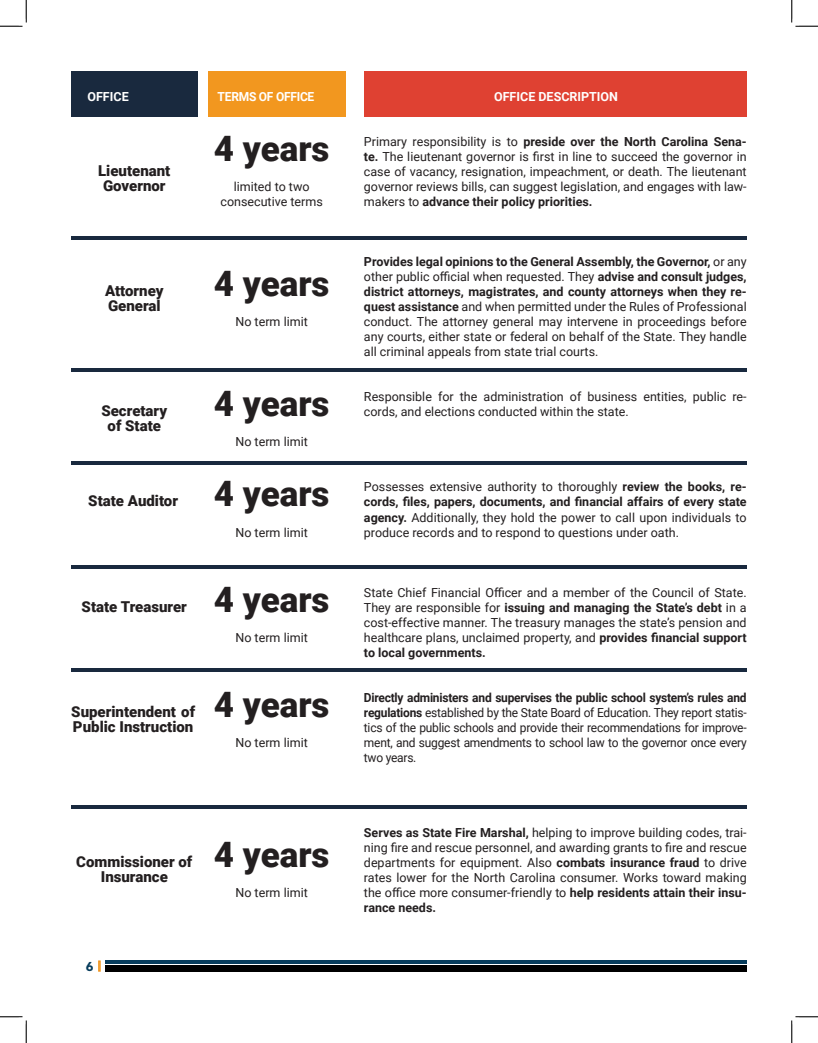
<style>
.page{position:relative;width:818px;height:1043px;background:#fff}
.page>*{position:absolute;margin:0;border:0;box-sizing:border-box;transform-origin:0 0}
.t1{font:900 35px "Roboto";color:#231f20}
.t2{font:900 15px/15px "Roboto";color:#231f20}
.t3{font:12.5px/15px "Roboto";color:#231f20;text-align:justify}
.t4{font:12.5px/15px "Roboto";color:#231f20;text-align:justify;scale:.96 1}
.t5{font:700 12.5px "Roboto";color:#fff}
.t6{font:700 12.5px "Roboto";letter-spacing:-.02em;color:#fff;scale:.96 1}
.t7{font:700 12.5px "Azo Sans";color:#073c5c}
.s1{font-weight:700}
</style>
<div class="page">
<svg style="left:98px;top:960px;width:3px;height:11px"></svg>
<div style="left:105px;top:965px;width:641px;height:6px;background:#000"></div>
<hr style="left:105px;top:960px;width:641px;height:3px;background:#073c5c">
<hr style="left:71px;top:236px;width:675px;height:4px;background:#19293e">
<hr style="left:71px;top:368px;width:675px;height:3px;background:#19293e">
<hr style="left:71px;top:461px;width:675px;height:4px;background:#19293e">
<hr style="left:71px;top:565px;width:675px;height:3px;background:#19293e">
<hr style="left:71px;top:668px;width:675px;height:3px;background:#19293e">
<hr style="left:71px;top:805px;width:675px;height:3px;background:#19293e">
<div style="left:71px;top:71px;width:126px;height:45px;background:#19293e"></div>
<div style="left:209px;top:71px;width:137px;height:45px;background:#f2971f"></div>
<div style="left:364px;top:71px;width:382px;height:45px;background:#df4132"></div>
<svg style="left:0;top:0;width:27px;height:27px"></svg>
<svg style="left:0;top:1016px;width:27px;height:26px"></svg>
<svg style="left:791px;top:0;width:27px;height:27px"></svg>
<svg style="left:791px;top:1016px;width:27px;height:26px"></svg>
<p class="t5" style="left:87px;top:88px;width:43px">OFFICE</p>
<p class="t6" style="left:218px;top:88px;width:102px">TERMS OF OFFICE</p>
<p class="t5" style="left:494px;top:88px;width:125px">OFFICE DESCRIPTION</p>
<p class="t2" style="left:98px;top:163px;width:74px">Lieutenant</p>
<p class="t2" style="left:103px;top:178px;width:64px">Governor</p>
<p class="t2" style="left:105px;top:283px;width:60px">Attorney</p>
<p class="t2" style="left:108px;top:298px;width:54px">General</p>
<p class="t1" style="left:214px;top:124px;width:117px">4 years</p>
<p class="t3" style="left:234px;top:179px;width:77px">limited to two</p>
<p class="t3" style="left:220px;top:194px;width:104px">consecutive terms</p>
<p class="t1" style="left:214px;top:259px;width:117px">4 years</p>
<p class="t3" style="left:235px;top:314px;width:74px">No term limit</p>
<p class="t2" style="left:101px;top:403px;width:67px">Secretary</p>
<p class="t2" style="left:108px;top:418px;width:55px">of State</p>
<p class="t2" style="left:88px;top:493px;width:91px">State Auditor</p>
<p class="t2" style="left:82px;top:598px;width:107px">State Treasurer</p>
<p class="t1" style="left:214px;top:379px;width:117px">4 years</p>
<p class="t3" style="left:235px;top:434px;width:74px">No term limit</p>
<p class="t1" style="left:214px;top:469px;width:117px">4 years</p>
<p class="t3" style="left:235px;top:524px;width:74px">No term limit</p>
<p class="t1" style="left:214px;top:574px;width:117px">4 years</p>
<p class="t3" style="left:235px;top:629px;width:74px">No term limit</p>
<p class="t2" style="left:71px;top:703px;width:125px">Superintendent of<br>Public Instruction</p>
<p class="t1" style="left:214px;top:679px;width:117px">4 years</p>
<p class="t3" style="left:235px;top:734px;width:74px">No term limit</p>
<p class="t2" style="left:76px;top:853px;width:118px">Commissioner of</p>
<p class="t2" style="left:101px;top:868px;width:68px">Insurance</p>
<p class="t1" style="left:214px;top:829px;width:117px">4 years</p>
<p class="t3" style="left:235px;top:884px;width:74px">No term limit</p>
<p class="t7" style="left:86px;top:958px;width:9px">6</p>
<p class="t3" style="left:364px;top:134px;width:384px">Primary responsibility is to <span class="s1">preside over the North Carolina Sena&shy;te.</span> The lieutenant governor is first in line to succeed the governor in case of vacancy, resignation, impeachment, or death. The lieutenant governor reviews bills, can suggest legislation, and engages with law&shy;makers to <span class="s1">advance their policy priorities.</span></p>
<p class="t3" style="left:364px;top:254px;width:384px"><span class="s1">Provides legal opinions to the General Assembly, the Governor,</span> or any other public official when requested. They <span class="s1">advise and consult judges, district attorneys, magistrates, and county attorneys when they re&shy;quest assistance</span> and when permitted under the Rules of Professional conduct. The attorney general may intervene in proceedings before any courts, either state or federal on behalf of the State. They handle all criminal appeals from state trial courts.</p>
<p class="t3" style="left:364px;top:389px;width:384px">Responsible for the administration of business entities, public re&shy;cords, and elections conducted within the state.</p>
<p class="t3" style="left:364px;top:479px;width:384px">Possesses extensive authority to thoroughly <span class="s1">review the books, re&shy;cords, files, papers, documents, and financial affairs of every state agency.</span> Additionally, they hold the power to call upon individuals to produce records and to respond to questions under oath.</p>
<p class="t3" style="left:364px;top:584px;width:384px">State Chief Financial Officer and a member of the Council of State.<br>They are responsible for <span class="s1">issuing and managing the State’s debt</span> in a cost-effective manner. The treasury manages the state’s pension and healthcare plans, unclaimed property, and <span class="s1">provides financial support to local governments.</span></p>
<p class="t4" style="left:364px;top:689px;width:400px"><span class="s1">Directly administers and supervises the public school system’s rules and regulations</span> established by the State Board of Education. They report statis&shy;tics of the public schools and provide their recommendations for improve&shy;ment, and suggest amendments to school law to the governor once every two years.</p>
<p class="t3" style="left:364px;top:824px;width:384px"><span class="s1">Serves as State Fire Marshal,</span> helping to improve building codes, trai&shy;ning fire and rescue personnel, and awarding grants to fire and rescue departments for equipment. Also <span class="s1">combats insurance fraud</span> to drive rates lower for the North Carolina consumer. Works toward making the office more consumer-friendly to <span class="s1">help residents attain their insu&shy;rance needs.</span></p>
</div>
